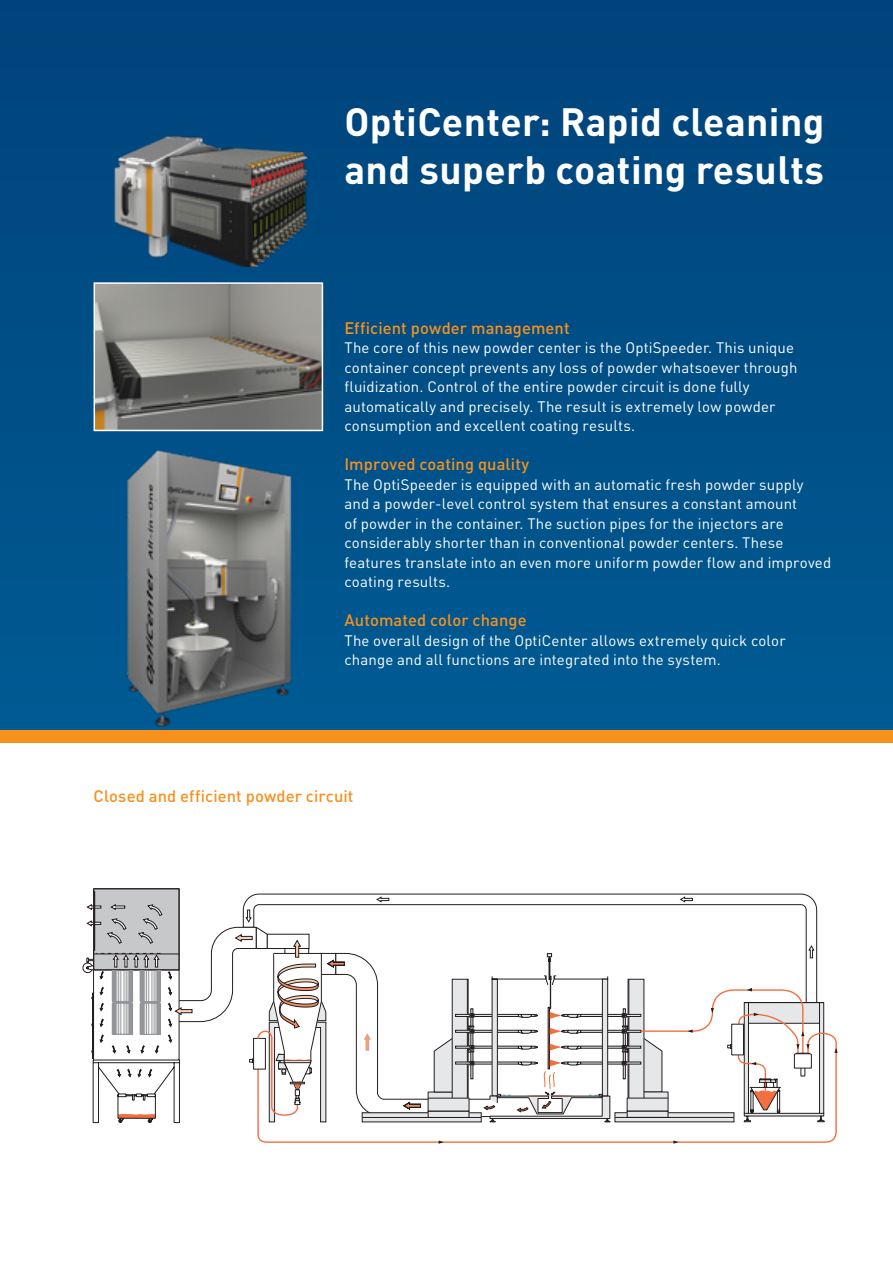
<style>
.page{position:relative;width:893px;height:1263px;background:#fff}
.page>*{position:absolute;margin:0;border:0;box-sizing:border-box;transform-origin:0 0}
.t1{font:700 39px/48px "DIN Pro";letter-spacing:.01em;color:#fff}
.t2{font:500 16.5px "DIN Pro";letter-spacing:.005em;color:#f6911e}
.t3{font:15px/19.5px "DIN Pro";letter-spacing:.01em;color:#fff}
</style>
<div class="page">
<div style="left:0;top:0;width:893px;height:737px;background:#004e86"></div>
<div style="left:0;top:730px;width:893px;height:13px;background:#f6911e"></div>
<img style="left:99px;top:450px;width:218px;height:277px">
<div style="left:83px;top:963px;width:10px;height:10px;border:1px solid #231f20;border-radius:50%"></div>
<svg style="left:257px;top:1032px;width:580px;height:111px"></svg>
<svg style="left:439px;top:1140px;width:5px;height:4px"></svg>
<svg style="left:834px;top:1048px;width:4px;height:5px"></svg>
<svg style="left:673px;top:1140px;width:6px;height:4px"></svg>
<svg style="left:86px;top:888px;width:739px;height:235px"></svg>
<svg style="left:602px;top:979px;width:6px;height:117px"></svg>
<img style="left:97px;top:285px;width:223px;height:143px">
<div style="left:94px;top:282px;width:229px;height:149px;border:2px solid #fff"></div>
<img style="left:114px;top:135px;width:195px;height:131px">
<h1 class="t1" style="left:344px;top:93px;width:482px">OptiCenter: Rapid cleaning and superb coating results</h1>
<p class="t2" style="left:344px;top:314px;width:227px">Efficient powder management</p>
<p class="t3" style="left:344px;top:336px;width:455px">The core of this new powder center is the OptiSpeeder. This unique container concept prevents any loss of powder whatsoever through fluidization. Control of the entire powder circuit is done fully automatically and precisely. The result is extremely low powder consumption and excellent coating results.</p>
<p class="t2" style="left:344px;top:451px;width:186px">Improved coating quality</p>
<p class="t3" style="left:344px;top:473px;width:488px">The OptiSpeeder is equipped with an automatic fresh powder supply and a powder-level control system that ensures a constant amount<br>of powder in the container. The suction pipes for the injectors are considerably shorter than in conventional powder centers. These features translate into an even more uniform powder flow and improved coating results.</p>
<p class="t2" style="left:344px;top:607px;width:184px">Automated color change</p>
<p class="t3" style="left:344px;top:629px;width:443px">The overall design of the OptiCenter allows extremely quick color change and all functions are integrated into the system.</p>
<p class="t2" style="left:94px;top:782px;width:262px">Closed and efficient powder circuit</p>
</div>
